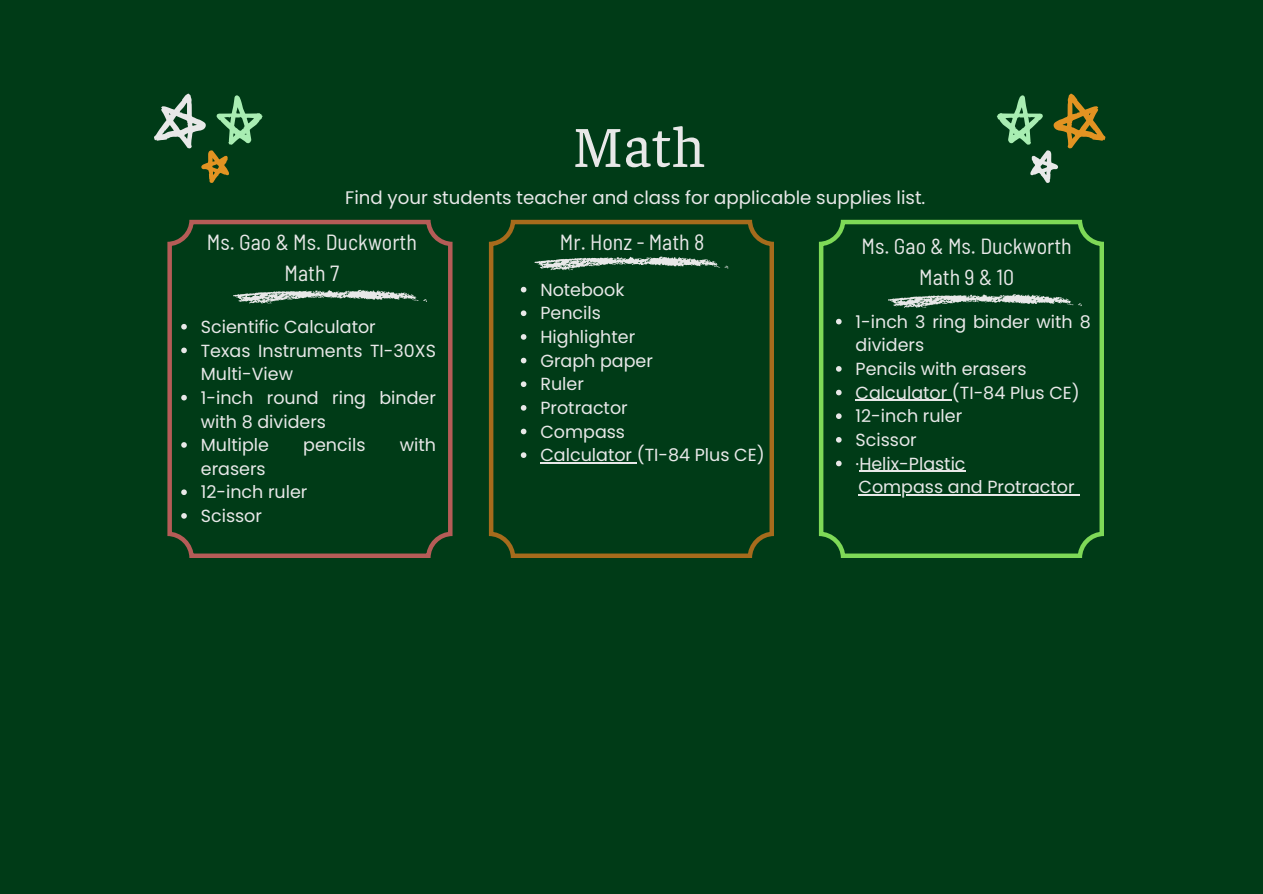
<style>
.page{position:relative;width:1263px;height:894px;background:#fff}
.page>*{position:absolute;margin:0;border:0;box-sizing:border-box;transform-origin:0 0}
.t1{font:58.35px "Faustina";color:#e8e8e8}
.t2{font:semi-condensed 21.9px/30.3px "Barlow";color:#e8e8e8;text-align:center}
.t3{font:18.15px "Poppins";color:#e8e8e8}
.t4{font:17.55px/23.7px "Poppins";color:#e8e8e8}
</style>
<div class="page">
<div style="left:0;top:0;width:1263px;height:893px;background:#003b17"></div>
<svg style="left:167px;top:220px;width:285px;height:337px"></svg>
<svg style="left:489px;top:220px;width:284px;height:337px"></svg>
<svg style="left:819px;top:220px;width:284px;height:337px"></svg>
<svg style="left:233px;top:290px;width:194px;height:13px"></svg>
<svg style="left:535px;top:256px;width:193px;height:14px"></svg>
<svg style="left:997px;top:94px;width:108px;height:89px"></svg>
<svg style="left:181px;top:324px;width:6px;height:5px"></svg>
<svg style="left:181px;top:347px;width:6px;height:6px"></svg>
<svg style="left:181px;top:395px;width:6px;height:5px"></svg>
<svg style="left:181px;top:442px;width:6px;height:5px"></svg>
<svg style="left:181px;top:489px;width:6px;height:6px"></svg>
<svg style="left:181px;top:513px;width:6px;height:5px"></svg>
<svg style="left:521px;top:287px;width:5px;height:5px"></svg>
<svg style="left:521px;top:310px;width:5px;height:6px"></svg>
<svg style="left:521px;top:334px;width:5px;height:5px"></svg>
<svg style="left:521px;top:357px;width:5px;height:6px"></svg>
<svg style="left:521px;top:381px;width:5px;height:6px"></svg>
<svg style="left:521px;top:405px;width:5px;height:5px"></svg>
<svg style="left:521px;top:428px;width:5px;height:6px"></svg>
<svg style="left:521px;top:452px;width:5px;height:6px"></svg>
<hr style="left:540px;top:462px;width:97px;height:1px;background:#e8e8e8">
<svg style="left:836px;top:319px;width:6px;height:5px"></svg>
<svg style="left:836px;top:366px;width:6px;height:5px"></svg>
<svg style="left:836px;top:389px;width:6px;height:6px"></svg>
<hr style="left:856px;top:400px;width:96px;height:1px;background:#e8e8e8">
<svg style="left:836px;top:413px;width:6px;height:6px"></svg>
<svg style="left:836px;top:437px;width:6px;height:5px"></svg>
<svg style="left:836px;top:460px;width:6px;height:6px"></svg>
<hr style="left:859px;top:470px;width:107px;height:2px;background:#e8e8e8">
<hr style="left:858px;top:494px;width:217px;height:1px;background:#e8e8e8">
<svg style="left:154px;top:94px;width:109px;height:89px"></svg>
<svg style="left:888px;top:294px;width:193px;height:14px"></svg>
<p class="t1" style="left:572px;top:106px;width:135px">Math</p>
<p class="t3" style="left:345px;top:185px;width:582px">Find your students teacher and class for applicable supplies list.</p>
<h1 class="t2" style="left:207px;top:226px;width:212px">Ms. Gao &amp; Ms. Duckworth<br>Math 7</h1>
<h2 class="t4" style="left:201px;top:315px;width:176px">Scientific Calculator</h2>
<p class="t4" style="left:201px;top:338px;width:237px">Texas Instruments TI-30XS<br>Multi-View</p>
<p class="t4" style="left:201px;top:386px;width:237px">1-inch round ring binder with 8 dividers</p>
<p class="t4" style="left:201px;top:433px;width:70px">Multiple</p>
<p class="t4" style="left:303px;top:433px;width:64px">pencils</p>
<p class="t4" style="left:400px;top:433px;width:38px">with</p>
<p class="t4" style="left:201px;top:456px;width:66px">erasers</p>
<p class="t4" style="left:201px;top:480px;width:108px">12-inch ruler</p>
<p class="t4" style="left:201px;top:504px;width:63px">Scissor</p>
<p class="t2" style="left:560px;top:226px;width:146px">Mr. Honz - Math 8</p>
<p class="t4" style="left:540px;top:278px;width:85px">Notebook</p>
<p class="t4" style="left:540px;top:301px;width:62px">Pencils</p>
<h2 class="t4" style="left:540px;top:325px;width:96px">Highlighter</h2>
<p class="t4" style="left:540px;top:348px;width:114px">Graph paper</p>
<p class="t4" style="left:540px;top:372px;width:45px">Ruler</p>
<p class="t4" style="left:540px;top:396px;width:89px">Protractor</p>
<p class="t4" style="left:540px;top:419px;width:86px">Compass</p>
<p class="t4" style="left:540px;top:443px;width:226px">Calculator (TI-84 Plus CE)</p>
<p class="t2" style="left:862px;top:230px;width:212px">Ms. Gao &amp; Ms. Duckworth<br>Math 9 &amp; 10</p>
<p class="t4" style="left:856px;top:310px;width:237px">1-inch 3 ring binder with 8 dividers</p>
<p class="t4" style="left:856px;top:357px;width:172px">Pencils with erasers</p>
<p class="t4" style="left:856px;top:380px;width:226px">Calculator (TI-84 Plus CE)</p>
<p class="t4" style="left:856px;top:404px;width:108px">12-inch ruler</p>
<h2 class="t4" style="left:856px;top:428px;width:63px">Scissor</h2>
<p class="t4" style="left:856px;top:451px;width:111px">·Helix-Plastic</p>
<p class="t4" style="left:858px;top:475px;width:218px">Compass and Protractor</p>
</div>
